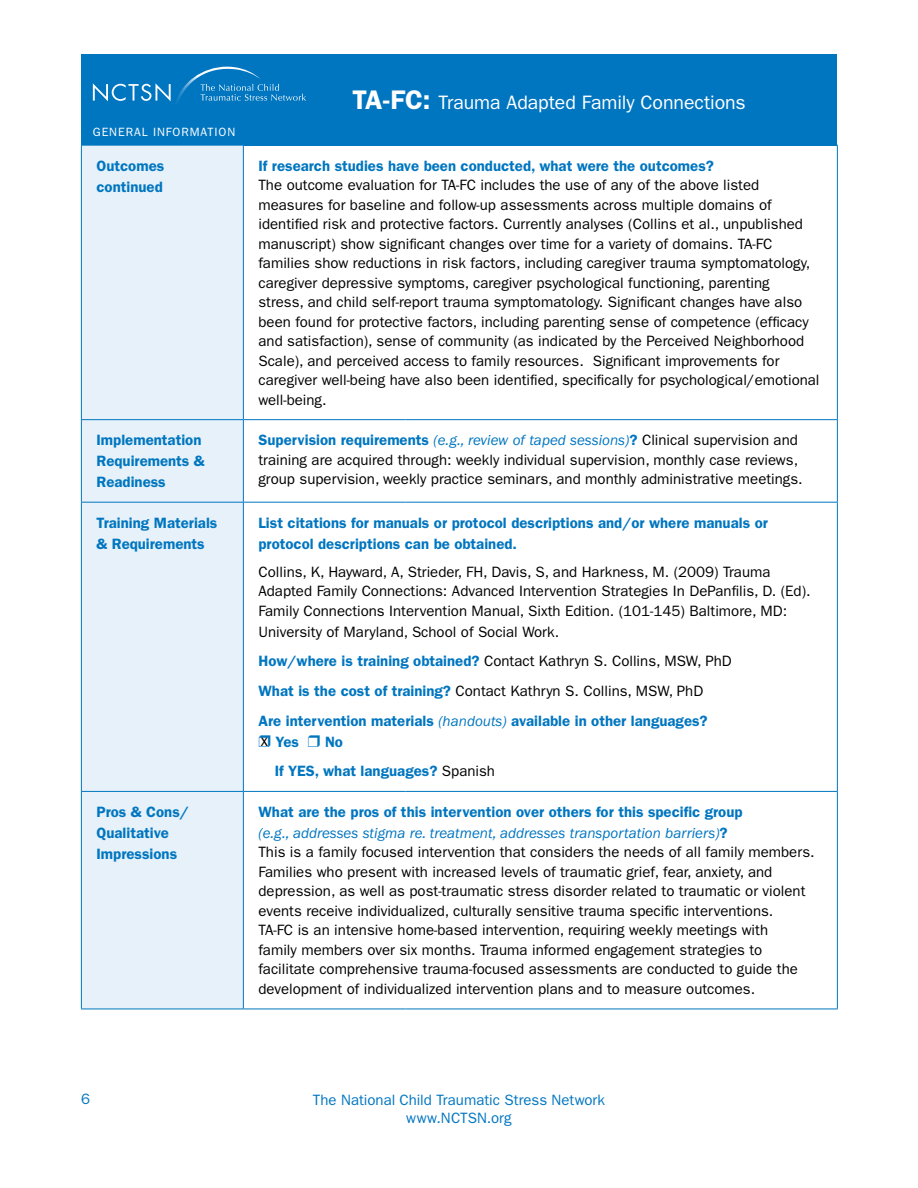
<style>
.page{position:relative;width:918px;height:1188px;background:#fff}
.page>*{position:absolute;margin:0;border:0;box-sizing:border-box;transform-origin:0 0}
.t1{font:19.5px "ITC Franklin Gothic Std";color:#fff}
.t2{font:16.5px "ITC Franklin Gothic Std";color:#000}
.t3{font:15px/19.5px "ITC Franklin Gothic Std";color:#000}
.t4{font:600 15px/21px "ITC Franklin Gothic Std";color:#0076c0}
.t5{font:italic 15px/21px "ITC Franklin Gothic Std";color:#0076c0}
.t6{font:15px/18px "ITC Franklin Gothic Std";color:#0076c0;text-align:center}
.t7{font:12px "ITC Franklin Gothic Std";letter-spacing:.075em;color:#fff}
.s1{font-weight:600;font-size:27px}
.s2{font-weight:600;color:#0076c0}
.s3{font-style:italic;color:#0076c0}
.s4{font-weight:400;color:#000}
.s5{font-weight:600;font-style:normal}
</style>
<div class="page">
<div style="left:81px;top:54px;width:756px;height:92px;background:#0076c0"></div>
<svg style="left:93px;top:66px;width:213px;height:36px"></svg>
<div style="left:82px;top:146px;width:161px;height:863px;background:#e6f1f9"></div>
<hr style="left:81px;top:146px;width:1px;height:273px;background:#0076c0">
<hr style="left:243px;top:146px;width:1px;height:273px;background:#0076c0">
<hr style="left:406px;top:145px;width:432px;height:1px;background:#0076c0">
<hr style="left:837px;top:146px;width:1px;height:273px;background:#0076c0">
<hr style="left:81px;top:419px;width:162px;height:1px;background:#0076c0">
<hr style="left:81px;top:420px;width:1px;height:82px;background:#0076c0">
<hr style="left:243px;top:419px;width:163px;height:1px;background:#0076c0">
<hr style="left:243px;top:420px;width:1px;height:82px;background:#0076c0">
<hr style="left:406px;top:419px;width:432px;height:1px;background:#0076c0">
<hr style="left:837px;top:420px;width:1px;height:82px;background:#0076c0">
<hr style="left:81px;top:502px;width:162px;height:1px;background:#0076c0">
<hr style="left:81px;top:503px;width:1px;height:288px;background:#0076c0">
<hr style="left:243px;top:502px;width:163px;height:1px;background:#0076c0">
<hr style="left:243px;top:503px;width:1px;height:288px;background:#0076c0">
<hr style="left:406px;top:502px;width:432px;height:1px;background:#0076c0">
<hr style="left:837px;top:503px;width:1px;height:288px;background:#0076c0">
<hr style="left:81px;top:791px;width:162px;height:1px;background:#0076c0">
<hr style="left:81px;top:792px;width:1px;height:217px;background:#0076c0">
<hr style="left:243px;top:791px;width:163px;height:1px;background:#0076c0">
<hr style="left:243px;top:792px;width:1px;height:217px;background:#0076c0">
<hr style="left:406px;top:791px;width:432px;height:1px;background:#0076c0">
<hr style="left:837px;top:792px;width:1px;height:217px;background:#0076c0">
<hr style="left:81px;top:1009px;width:162px;height:1px;background:#0076c0">
<hr style="left:243px;top:1009px;width:163px;height:1px;background:#0076c0">
<hr style="left:406px;top:1009px;width:432px;height:1px;background:#0076c0">
<h1 class="t1" style="left:352px;top:91px;width:395px"><span class="s1">TA-FC:</span> Trauma Adapted Family Connections</h1>
<p class="t7" style="left:93px;top:125px;width:144px">GENERAL INFORMATION</p>
<p class="t4" style="left:96px;top:155px;width:69px">Outcomes continued</p>
<p class="t4" style="left:258px;top:155px;width:457px">If research studies have been conducted, what were the outcomes?</p>
<p class="t3" style="left:258px;top:175px;width:563px">The outcome evaluation for TA-FC includes the use of any of the above listed measures for baseline and follow-up assessments across multiple domains of identified risk and protective factors. Currently analyses (Collins et al., unpublished manuscript) show significant changes over time for a variety of domains. TA-FC families show reductions in risk factors, including caregiver trauma symptomatology, caregiver depressive symptoms, caregiver psychological functioning, parenting<br>stress, and child self-report trauma symptomatology. Significant changes have also been found for protective factors, including parenting sense of competence (efficacy and satisfaction), sense of community (as indicated by the Perceived Neighborhood Scale), and perceived access to family resources. Significant improvements for caregiver well-being have also been identified, specifically for psychological/emotional well-being.</p>
<p class="t4" style="left:96px;top:429px;width:110px">Implementation<br>Requirements &amp;<br>Readiness</p>
<p class="t3" style="left:258px;top:430px;width:546px"><span class="s2">Supervision requirements</span> <span class="s3">(e.g., review of taped sessions)</span><span class="s2">?</span> Clinical supervision and training are acquired through: weekly individual supervision, monthly case reviews, group supervision, weekly practice seminars, and monthly administrative meetings.</p>
<p class="t4" style="left:96px;top:512px;width:122px">Training Materials &amp; Requirements</p>
<p class="t4" style="left:258px;top:512px;width:511px">List citations for manuals or protocol descriptions and/or where manuals or protocol descriptions can be obtained.</p>
<p class="t3" style="left:258px;top:562px;width:554px">Collins, K, Hayward, A, Strieder, FH, Davis, S, and Harkness, M. (2009) Trauma<br>Adapted Family Connections: Advanced Intervention Strategies In DePanfilis, D. (Ed).<br>Family Connections Intervention Manual, Sixth Edition. (101-145) Baltimore, MD:</p>
<p class="t3" style="left:258px;top:617px;width:475px;line-height:29.7px">University of Maryland, School of Social Work.<br><span class="s2">How/where is training obtained?</span> Contact Kathryn S. Collins, MSW, PhD <span class="s2">What is the cost of training?</span> Contact Kathryn S. Collins, MSW, PhD<br><span class="s2">Are intervention materials</span> <span class="s3">(handouts)</span> <span class="s2">available in other languages?</span></p>
<p class="t4" style="left:276px;top:731px;width:25px">Yes</p>
<p class="t4" style="left:275px;top:727px;width:222px;line-height:29.7px;text-indent:50px">No<br>If YES, what languages? <span class="s4">Spanish</span></p>
<p class="t2" style="left:261px;top:731px;width:9px">x</p>
<p class="t4" style="left:96px;top:801px;width:94px">Pros &amp; Cons/<br>Qualitative<br>Impressions</p>
<p class="t5" style="left:258px;top:802px;width:486px"><span class="s5">What are the pros of this intervention over others for this specific group </span>(e.g., addresses stigma re. treatment, addresses transportation barriers)<span class="s5">?</span></p>
<p class="t3" style="left:258px;top:843px;width:558px">This is a family focused intervention that considers the needs of all family members.<br>Families who present with increased levels of traumatic grief, fear, anxiety, and depression, as well as post-traumatic stress disorder related to traumatic or violent events receive individualized, culturally sensitive trauma specific interventions.<br>TA-FC is an intensive home-based intervention, requiring weekly meetings with<br>family members over six months. Trauma informed engagement strategies to facilitate comprehensive trauma-focused assessments are conducted to guide the development of individualized intervention plans and to measure outcomes.</p>
<p class="t6" style="left:81px;top:1090px;width:10px">6</p>
<p class="t6" style="left:313px;top:1091px;width:294px">The National Child Traumatic Stress Network www.NCTSN.org</p>
</div>
